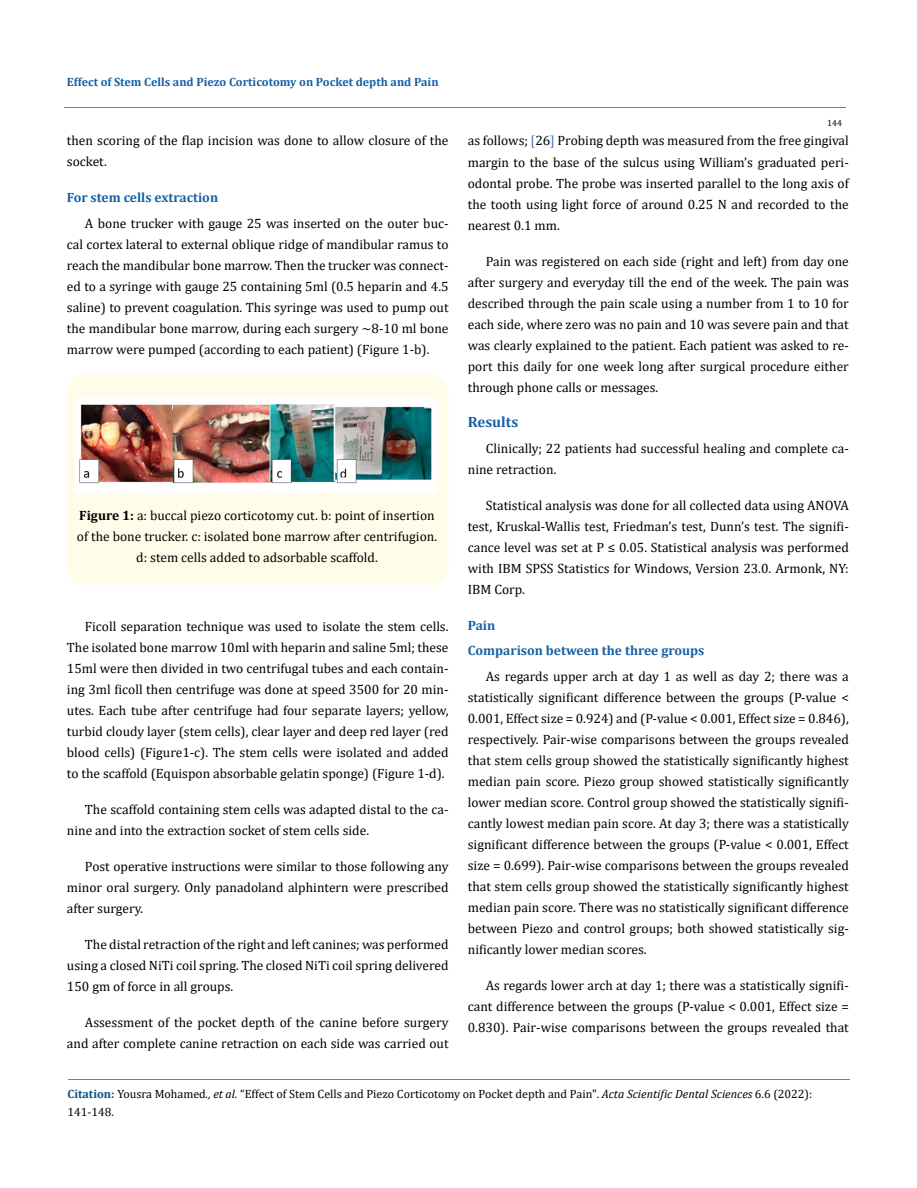
<style>
.page{position:relative;width:917px;height:1188px;background:#fff}
.page>*{position:absolute;margin:0;border:0;box-sizing:border-box;transform-origin:0 0}
.t1{font:700 15px "Cambria";color:#1560a6}
.t2{font:13.5px/21px "Cambria";color:#000;text-align:justify}
.t3{font:700 13.5px/25.5px "Cambria";color:#1560a6}
.t4{font:12px/18px "Cambria";color:#000}
.t5{font:700 12px "Cambria";color:#1560a6}
.t6{font:9px "Cambria";color:#000}
.s1{font-weight:700}
.s2{color:#4472c4}
.s3{font-weight:700;color:#035089}
.s4{font-style:italic}
</style>
<div class="page">
<hr style="left:64px;top:108px;width:781px;height:1px;background:#e05d1a">
<hr style="left:68px;top:1079px;width:781px;height:1px;background:#e05d1a">
<div style="left:67px;top:374px;width:381px;height:211px;background:#fffde9;border-radius:18px"></div>
<img style="left:75px;top:399px;width:361px;height:94px">
<p class="t5" style="left:67px;top:73px;width:373px">Effect of Stem Cells and Piezo Corticotomy on Pocket depth and Pain</p>
<p class="t2" style="left:67px;top:130px;width:383px">then scoring of the flap incision was done to allow closure of the socket.</p>
<p class="t3" style="left:67px;top:185px;width:153px">For stem cells extraction</p>
<p class="t2" style="left:67px;top:213px;width:383px;text-indent:18px">A bone trucker with gauge 25 was inserted on the outer buc&shy;cal cortex lateral to external oblique ridge of mandibular ramus to reach the mandibular bone marrow. Then the trucker was connect&shy;ed to a syringe with gauge 25 containing 5ml (0.5 heparin and 4.5 saline) to prevent coagulation. This syringe was used to pump out the mandibular bone marrow, during each surgery ~8-10 ml bone marrow were pumped (according to each patient) (Figure 1-b).</p>
<p class="t2" style="left:77px;top:505px;width:362px;text-align:center"><span class="s1">Figure 1:</span> a: buccal piezo corticotomy cut. b: point of insertion of the bone trucker. c: isolated bone marrow after centrifugion. d: stem cells added to adsorbable scaffold.</p>
<p class="t2" style="left:67px;top:615px;width:383px;text-indent:18px">Ficoll separation technique was used to isolate the stem cells.<br>The isolated bone marrow 10ml with heparin and saline 5ml; these 15ml were then divided in two centrifugal tubes and each contain&shy;ing 3ml ficoll then centrifuge was done at speed 3500 for 20 min&shy;utes. Each tube after centrifuge had four separate layers; yellow, turbid cloudy layer (stem cells), clear layer and deep red layer (red blood cells) (Figure1-c). The stem cells were isolated and added to the scaffold (Equispon absorbable gelatin sponge) (Figure 1-d).</p>
<p class="t2" style="left:67px;top:798px;width:383px;text-indent:18px">The scaffold containing stem cells was adapted distal to the ca&shy;nine and into the extraction socket of stem cells side.</p>
<p class="t2" style="left:67px;top:855px;width:383px;text-indent:18px">Post operative instructions were similar to those following any minor oral surgery. Only panadoland alphintern were prescribed after surgery.</p>
<p class="t2" style="left:67px;top:933px;width:383px;text-indent:18px">The distal retraction of the right and left canines; was performed using a closed NiTi coil spring. The closed NiTi coil spring delivered 150 gm of force in all groups.</p>
<p class="t2" style="left:67px;top:1011px;width:383px;text-align:right">Assessment of the pocket depth of the canine before surgery and after complete canine retraction on each side was carried out</p>
<p class="t6" style="left:827px;top:118px;width:16px">144</p>
<p class="t2" style="left:468px;top:130px;width:382px">as follows; <span class="s2">[</span>26<span class="s2">]</span> Probing depth was measured from the free gingival margin to the base of the sulcus using William’s graduated peri&shy;odontal probe. The probe was inserted parallel to the long axis of the tooth using light force of around 0.25 N and recorded to the nearest 0.1 mm.</p>
<p class="t2" style="left:468px;top:250px;width:382px;text-indent:18px">Pain was registered on each side (right and left) from day one after surgery and everyday till the end of the week. The pain was described through the pain scale using a number from 1 to 10 for each side, where zero was no pain and 10 was severe pain and that was clearly explained to the patient. Each patient was asked to re&shy;port this daily for one week long after surgical procedure either through phone calls or messages.</p>
<p class="t1" style="left:468px;top:412px;width:52px">Results</p>
<p class="t2" style="left:468px;top:438px;width:382px;text-indent:18px">Clinically; 22 patients had successful healing and complete ca&shy;nine retraction.</p>
<p class="t2" style="left:468px;top:495px;width:382px;text-indent:18px">Statistical analysis was done for all collected data using ANOVA test, Kruskal-Wallis test, Friedman’s test, Dunn’s test. The signifi&shy;cance level was set at P ≤ 0.05. Statistical analysis was performed with IBM SPSS Statistics for Windows, Version 23.0. Armonk, NY:<br>IBM Corp.</p>
<p class="t3" style="left:468px;top:612px;width:238px">Pain<br>Comparison between the three groups</p>
<p class="t2" style="left:468px;top:666px;width:382px;text-indent:18px">As regards upper arch at day 1 as well as day 2; there was a statistically significant difference between the groups (P-value &lt; 0.001, Effect size = 0.924) and (P-value &lt; 0.001, Effect size = 0.846), respectively. Pair-wise comparisons between the groups revealed that stem cells group showed the statistically significantly highest median pain score. Piezo group showed statistically significantly lower median score. Control group showed the statistically signifi&shy;cantly lowest median pain score. At day 3; there was a statistically significant difference between the groups (P-value &lt; 0.001, Effect size = 0.699). Pair-wise comparisons between the groups revealed that stem cells group showed the statistically significantly highest median pain score. There was no statistically significant difference between Piezo and control groups; both showed statistically sig&shy;nificantly lower median scores.</p>
<p class="t2" style="left:468px;top:975px;width:382px;text-indent:18px">As regards lower arch at day 1; there was a statistically signifi&shy;cant difference between the groups (P-value &lt; 0.001, Effect size = 0.830). Pair-wise comparisons between the groups revealed that</p>
<p class="t4" style="left:68px;top:1084px;width:746px"><span class="s3">Citation:</span> Yousra Mohamed<span class="s4">., et al.</span> “Effect of Stem Cells and Piezo Corticotomy on Pocket depth and Pain". <span class="s4">Acta Scientific Dental Sciences</span> 6.6 (2022):<br>141-148.</p>
</div>
